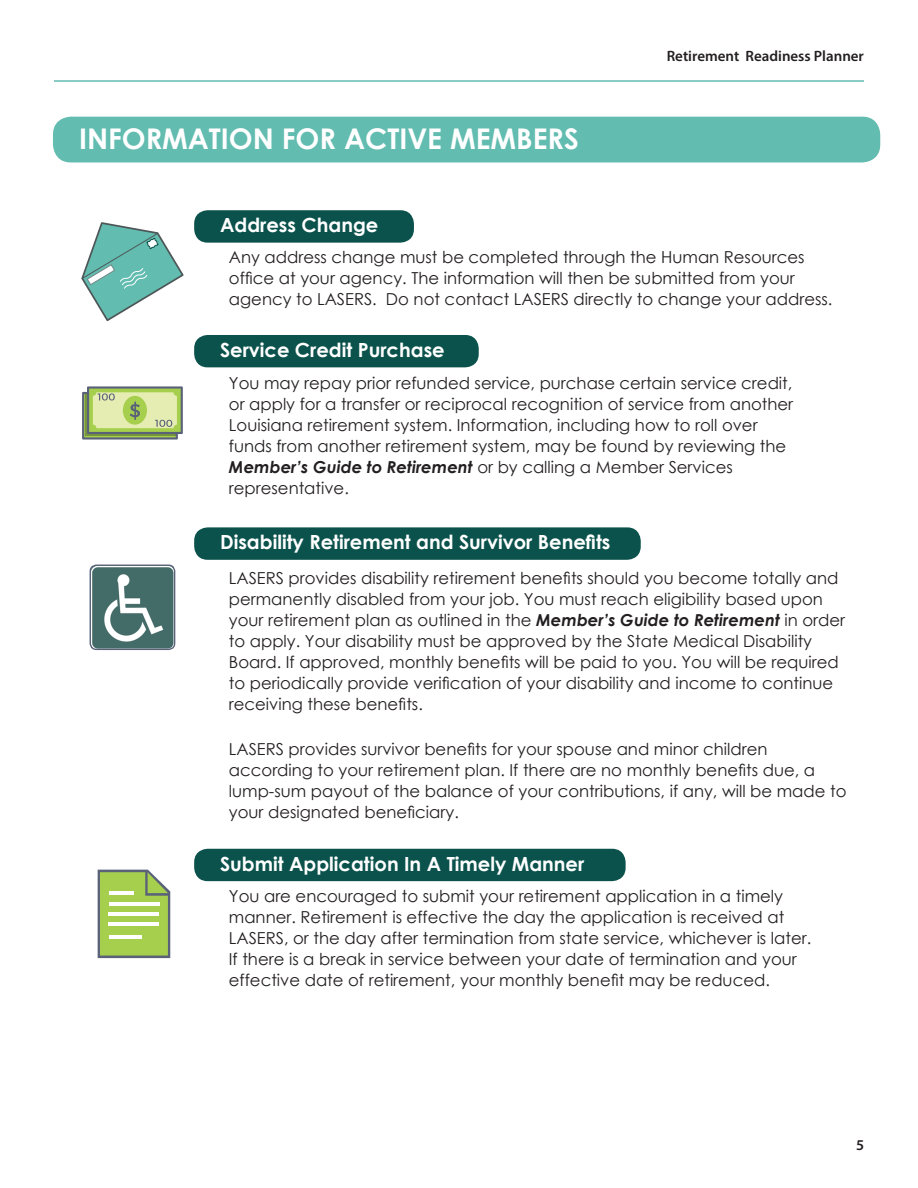
<style>
.page{position:relative;width:918px;height:1188px;background:#fff}
.page>*{position:absolute;margin:0;border:0;box-sizing:border-box;transform-origin:0 0}
.headers{font:700 28.5px "Century Gothic";color:#fff}
.SubHeader2{font:700 19.5px "Century Gothic";color:#fff}
.body{font:16.5px/21px "Century Gothic";color:#231f20}
.t1{font:600 15px "Myriad Pro";color:#231f20}
.s1{font-weight:700;font-style:italic}
</style>
<div class="page">
<hr style="left:54px;top:80px;width:810px;height:2px;background:#62bcb0">
<div style="left:194px;top:849px;width:432px;height:32px;background:#0b524c;border-radius:14px"></div>
<div style="left:194px;top:527px;width:447px;height:33px;background:#0b524c;border-radius:14px"></div>
<div style="left:194px;top:335px;width:285px;height:32px;background:#0b524c;border-radius:14px"></div>
<img style="left:90px;top:565px;width:85px;height:84px">
<div style="left:90px;top:565px;width:85px;height:85px;border:1px solid #5a6279;border-radius:6px"></div>
<svg style="left:82px;top:386px;width:101px;height:54px;background:#b2c485"></svg>
<svg style="left:81px;top:222px;width:103px;height:100px"></svg>
<svg style="left:98px;top:870px;width:72px;height:88px;background:#a2c360"></svg>
<hr style="left:109px;top:892px;width:25px;height:3px;background:#fff">
<hr style="left:109px;top:902px;width:50px;height:4px;background:#fff">
<hr style="left:109px;top:912px;width:50px;height:4px;background:#fff">
<hr style="left:109px;top:922px;width:50px;height:4px;background:#fff">
<div style="left:194px;top:210px;width:220px;height:33px;background:#0b524c;border-radius:14px"></div>
<div style="left:53px;top:117px;width:827px;height:45px;background:#62bcb0;border-radius:18px"></div>
<p class="headers" style="left:79px;top:117px;width:501px">INFORMATION FOR ACTIVE MEMBERS</p>
<p class="SubHeader2" style="left:220px;top:210px;width:160px">Address Change</p>
<p class="t1" style="left:667px;top:46px;width:199px">Retirement Readiness Planner</p>
<p class="body" style="left:229px;top:246px;width:605px">Any address change must be completed through the Human Resources office at your agency. The information will then be submitted from your agency to LASERS. Do not contact LASERS directly to change your address.</p>
<p class="SubHeader2" style="left:220px;top:335px;width:226px">Service Credit Purchase</p>
<p class="body" style="left:229px;top:372px;width:566px">You may repay prior refunded service, purchase certain service credit, or apply for a transfer or reciprocal recognition of service from another Louisiana retirement system. Information, including how to roll over funds from another retirement system, may be found by reviewing the <span class="s1">Member’s Guide to Retirement</span> or by calling a Member Services representative.</p>
<p class="SubHeader2" style="left:220px;top:527px;width:392px">Disability Retirement and Survivor Benefits</p>
<p class="body" style="left:229px;top:567px;width:618px">LASERS provides disability retirement benefits should you become totally and permanently disabled from your job. You must reach eligibility based upon your retirement plan as outlined in the <span class="s1">Member’s Guide to Retirement</span> in order to apply. Your disability must be approved by the State Medical Disability Board. If approved, monthly benefits will be paid to you. You will be required to periodically provide verification of your disability and income to continue receiving these benefits.</p>
<p class="body" style="left:229px;top:738px;width:619px">LASERS provides survivor benefits for your spouse and minor children according to your retirement plan. If there are no monthly benefits due, a lump-sum payout of the balance of your contributions, if any, will be made to your designated beneficiary.</p>
<p class="SubHeader2" style="left:220px;top:849px;width:366px">Submit Application In A Timely Manner</p>
<p class="body" style="left:229px;top:885px;width:584px">You are encouraged to submit your retirement application in a timely manner. Retirement is effective the day the application is received at LASERS, or the day after termination from state service, whichever is later.<br>If there is a break in service between your date of termination and your effective date of retirement, your monthly benefit may be reduced.</p>
<p class="t1" style="left:856px;top:1135px;width:10px">5</p>
</div>
